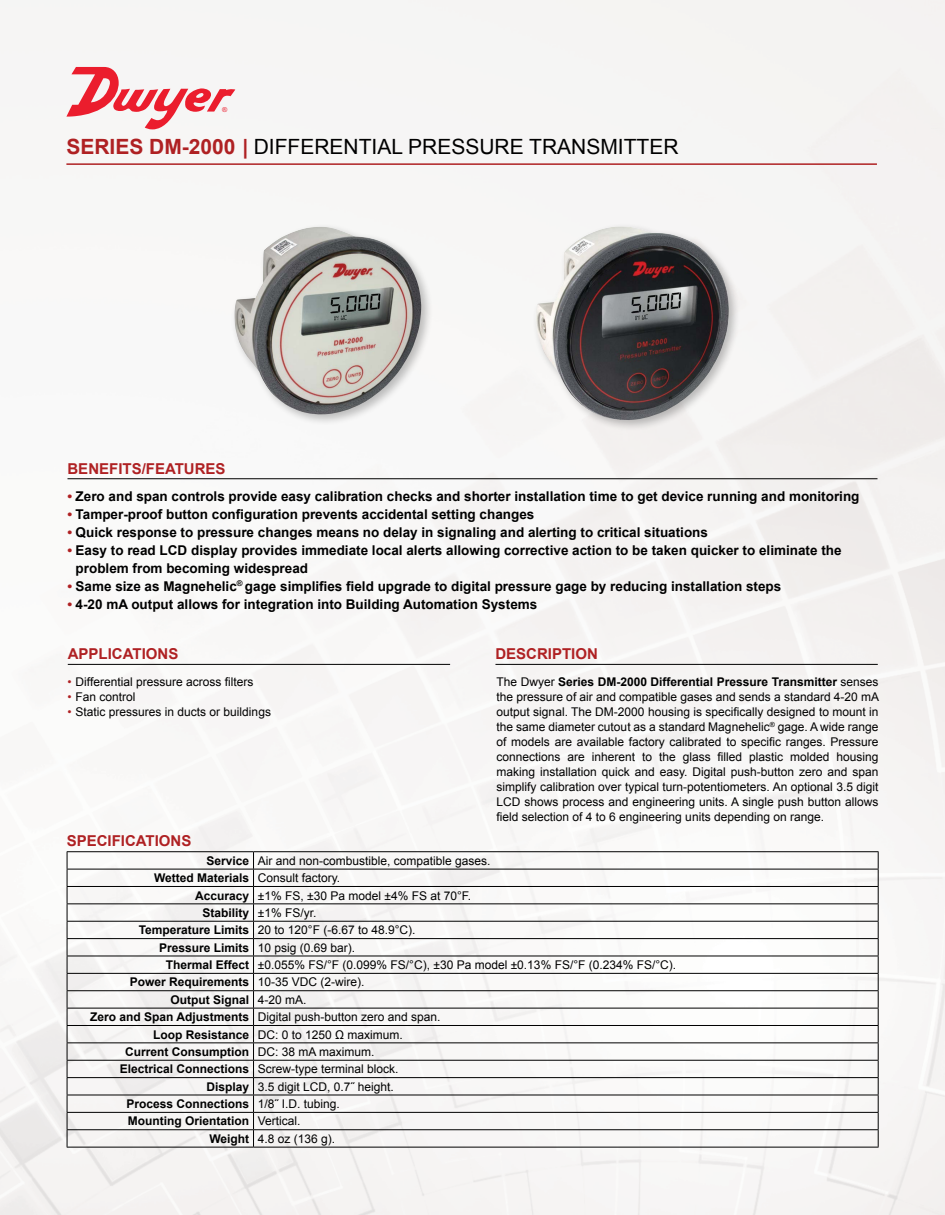
<style>
.page{position:relative;width:945px;height:1215px;background:#f7f5f5}
.page>*{position:absolute;margin:0;border:0;box-sizing:border-box;transform-origin:0 0}
.t1{font:21px "Arial";color:#000}
.t2{font:700 15px "Arial";color:#af2123}
.t3{font:700 13.5px/18px "Arial";color:#000}
.t4{font:12px/15px "Arial";color:#000;text-align:justify}
.t5{font:700 12px "Arial";color:#000}
.s1{font-weight:700;color:#af2123}
.s2{color:#af2123}
.s3{font-weight:700}
.s4{font-weight:400}
</style>
<div class="page">
<hr style="left:68px;top:478px;width:810px;height:1px;background:#000">
<hr style="left:495px;top:664px;width:383px;height:1px;background:#000">
<hr style="left:68px;top:664px;width:382px;height:1px;background:#000">
<hr style="left:66px;top:163px;width:811px;height:2px;background:#af2123">
<hr style="left:67px;top:851px;width:187px;height:1px;background:#000">
<hr style="left:254px;top:851px;width:625px;height:1px;background:#000">
<hr style="left:67px;top:869px;width:187px;height:1px;background:#000">
<hr style="left:254px;top:869px;width:625px;height:1px;background:#000">
<hr style="left:67px;top:886px;width:187px;height:1px;background:#000">
<hr style="left:254px;top:886px;width:625px;height:1px;background:#000">
<hr style="left:67px;top:903px;width:187px;height:1px;background:#000">
<hr style="left:254px;top:903px;width:625px;height:1px;background:#000">
<hr style="left:67px;top:921px;width:187px;height:1px;background:#000">
<hr style="left:254px;top:921px;width:625px;height:1px;background:#000">
<hr style="left:67px;top:938px;width:187px;height:1px;background:#000">
<hr style="left:254px;top:938px;width:625px;height:1px;background:#000">
<hr style="left:67px;top:956px;width:187px;height:1px;background:#000">
<hr style="left:254px;top:956px;width:625px;height:1px;background:#000">
<hr style="left:67px;top:973px;width:187px;height:1px;background:#000">
<hr style="left:254px;top:973px;width:625px;height:1px;background:#000">
<hr style="left:67px;top:990px;width:187px;height:1px;background:#000">
<hr style="left:254px;top:990px;width:625px;height:1px;background:#000">
<hr style="left:67px;top:1008px;width:187px;height:1px;background:#000">
<hr style="left:254px;top:1008px;width:625px;height:1px;background:#000">
<hr style="left:67px;top:1025px;width:187px;height:1px;background:#000">
<hr style="left:254px;top:1025px;width:625px;height:1px;background:#000">
<hr style="left:67px;top:1042px;width:187px;height:1px;background:#000">
<hr style="left:254px;top:1042px;width:625px;height:1px;background:#000">
<hr style="left:67px;top:1060px;width:187px;height:1px;background:#000">
<hr style="left:254px;top:1060px;width:625px;height:1px;background:#000">
<hr style="left:67px;top:1077px;width:187px;height:1px;background:#000">
<hr style="left:254px;top:1077px;width:625px;height:1px;background:#000">
<hr style="left:67px;top:1095px;width:187px;height:1px;background:#000">
<hr style="left:254px;top:1095px;width:625px;height:1px;background:#000">
<hr style="left:67px;top:1112px;width:187px;height:1px;background:#000">
<hr style="left:254px;top:1112px;width:625px;height:1px;background:#000">
<hr style="left:67px;top:1129px;width:187px;height:1px;background:#000">
<svg style="left:67px;top:852px;width:1px;height:295px"></svg>
<hr style="left:254px;top:1129px;width:625px;height:1px;background:#000">
<svg style="left:878px;top:852px;width:1px;height:295px"></svg>
<hr style="left:67px;top:1147px;width:187px;height:1px;background:#000">
<hr style="left:254px;top:1147px;width:625px;height:1px;background:#000">
<svg style="left:253px;top:852px;width:1px;height:295px"></svg>
<div style="left:531px;top:222px;width:210px;height:210px;background:#000;opacity:.25"></div>
<img style="left:535px;top:226px;width:194px;height:195px">
<div style="left:230px;top:223px;width:203px;height:203px;background:#000;opacity:.25"></div>
<img style="left:234px;top:227px;width:187px;height:189px">
<svg style="left:66px;top:67px;width:169px;height:62px"></svg>
<h1 class="t1" style="left:66px;top:133px;width:614px"><span class="s1">SERIES DM-2000 |</span> DIFFERENTIAL PRESSURE TRANSMITTER</h1>
<p class="t2" style="left:68px;top:459px;width:160px">BENEFITS/FEATURES</p>
<p class="t3" style="left:68px;top:487px;width:794px"><span class="s2">•</span> Zero and span controls provide easy calibration checks and shorter installation time to get device running and monitoring</p>
<p class="t3" style="left:68px;top:505px;width:468px"><span class="s2">•</span> Tamper-proof button configuration prevents accidental setting changes</p>
<p class="t3" style="left:68px;top:523px;width:642px"><span class="s2">•</span> Quick response to pressure changes means no delay in signaling and alerting to critical situations</p>
<p class="t3" style="left:76px;top:541px;width:768px;text-indent:-8px"><span class="s2">•</span> Easy to read LCD display provides immediate local alerts allowing corrective action to be taken quicker to eliminate the problem from becoming widespread</p>
<p class="t3" style="left:68px;top:577px;width:715px"><span class="s2">•</span> Same size as Magnehelic<sup>®</sup> gage simplifies field upgrade to digital pressure gage by reducing installation steps</p>
<p class="t3" style="left:67px;top:595px;width:471px"><span class="s2">•</span> 4-20 mA output allows for integration into Building Automation Systems</p>
<p class="t2" style="left:68px;top:644px;width:112px">APPLICATIONS</p>
<p class="t2" style="left:495px;top:644px;width:104px">DESCRIPTION</p>
<p class="t4" style="left:68px;top:675px;width:187px"><span class="s2">•</span> Differential pressure across filters</p>
<p class="t4" style="left:68px;top:690px;width:70px"><span class="s2">•</span> Fan control</p>
<p class="t4" style="left:68px;top:705px;width:205px"><span class="s2">•</span> Static pressures in ducts or buildings</p>
<p class="t2" style="left:67px;top:831px;width:126px">SPECIFICATIONS</p>
<p class="t4" style="left:497px;top:675px;width:384px">The Dwyer <span class="s3">Series DM-2000 Differential Pressure Transmitter</span> senses the pressure of air and compatible gases and sends a standard 4-20 mA output signal. The DM-2000 housing is specifically designed to mount in the same diameter cutout as a standard Magnehelic<sup>®</sup> gage. A wide range of models are available factory calibrated to specific ranges. Pressure connections are inherent to the glass filled plastic molded housing making installation quick and easy. Digital push-button zero and span simplify calibration over typical turn-potentiometers. An optional 3.5 digit LCD shows process and engineering units. A single push button allows field selection of 4 to 6 engineering units depending on range.</p>
<p class="t4" style="left:207px;top:853px;width:286px"><span class="s3">Service</span> Air and non-combustible, compatible gases.</p>
<p class="t5" style="left:154px;top:870px;width:188px">Wetted Materials <span class="s4">Consult factory.</span></p>
<p class="t4" style="left:195px;top:888px;width:277px"><span class="s3">Accuracy</span> ±1% FS, ±30 Pa model ±4% FS at 70°F.</p>
<p class="t5" style="left:203px;top:905px;width:115px">Stability <span class="s4">±1% FS/yr.</span></p>
<p class="t4" style="left:139px;top:923px;width:278px"><span class="s3">Temperature Limits</span> 20 to 120°F (-6.67 to 48.9°C).</p>
<p class="t4" style="left:159px;top:940px;width:198px"><span class="s3">Pressure Limits</span> 10 psig (0.69 bar).</p>
<p class="t4" style="left:166px;top:957px;width:512px"><span class="s3">Thermal Effect</span> ±0.055% FS/°F (0.099% FS/°C), ±30 Pa model ±0.13% FS/°F (0.234% FS/°C).</p>
<p class="t5" style="left:130px;top:974px;width:236px">Power Requirements <span class="s4">10-35 VDC (2-wire).</span></p>
<p class="t5" style="left:171px;top:992px;width:137px">Output Signal <span class="s4">4-20 mA.</span></p>
<p class="t4" style="left:90px;top:1010px;width:352px"><span class="s3">Zero and Span Adjustments</span> Digital push-button zero and span.</p>
<p class="t4" style="left:153px;top:1027px;width:251px"><span class="s3">Loop Resistance</span> DC: 0 to 1250 Ω maximum.</p>
<p class="t5" style="left:125px;top:1044px;width:251px">Current Consumption <span class="s4">DC: 38 mA maximum.</span></p>
<p class="t4" style="left:120px;top:1062px;width:280px"><span class="s3">Electrical Connections</span> Screw-type terminal block.</p>
<p class="t4" style="left:207px;top:1079px;width:189px"><span class="s3">Display</span> 3.5 digit LCD, 0.7˝ height.</p>
<p class="t5" style="left:127px;top:1096px;width:215px">Process Connections <span class="s4">1/8˝ I.D. tubing.</span></p>
<p class="t5" style="left:128px;top:1113px;width:174px">Mounting Orientation <span class="s4">Vertical.</span></p>
<p class="t4" style="left:209px;top:1131px;width:127px"><span class="s3">Weight</span> 4.8 oz (136 g).</p>
</div>
